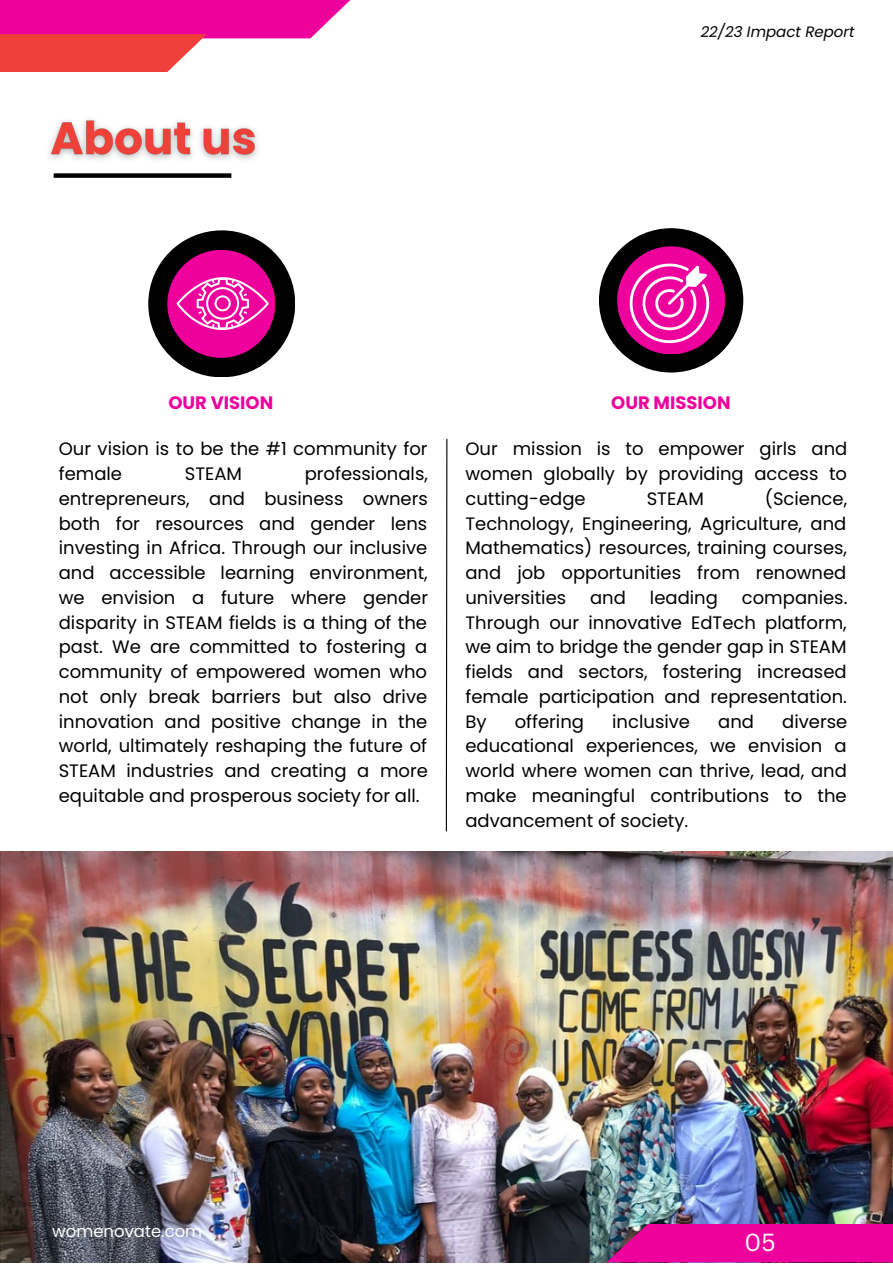
<style>
.page{position:relative;width:893px;height:1264px;background:#fff}
.page>*{position:absolute;margin:0;border:0;box-sizing:border-box;transform-origin:0 0}
.t1{font:24px "Canva Sans";color:#fff}
.t2{font:18px/24.8px "Poppins";color:#000;text-align:justify}
.t3{font:700 18px "Poppins";color:#ed009c}
.t4{font:16.5px "Poppins";color:#fff}
.t5{font:italic 15px "Poppins";color:#000}
</style>
<div class="page">
<div style="left:0;top:0;width:372px;height:38px;background:#ed009c"></div>
<div style="left:0;top:34px;width:207px;height:38px;background:#ef4139"></div>
<img style="left:0;top:851px;width:892px;height:411px">
<svg style="left:606px;top:1223px;width:286px;height:39px;background:#dd0a97"></svg>
<div style="left:599px;top:228px;width:144px;height:144px;background:#000;border-radius:50%"></div>
<div style="left:617px;top:246px;width:108px;height:108px;background:#ed009c;border-radius:50%"></div>
<svg style="left:629px;top:258px;width:89px;height:85px"></svg>
<div style="left:148px;top:230px;width:147px;height:147px;background:#000;border-radius:50%"></div>
<div style="left:167px;top:250px;width:108px;height:108px;background:#ed009c;border-radius:50%"></div>
<svg style="left:177px;top:277px;width:92px;height:53px"></svg>
<svg style="left:445px;top:438px;width:3px;height:394px"></svg>
<img style="left:49px;top:119px;width:209px;height:59px">
<p class="t5" style="left:700px;top:21px;width:155px">22/23 Impact Report</p>
<p class="t3" style="left:168px;top:390px;width:106px">OUR VISION</p>
<p class="t2" style="left:59px;top:437px;width:370px">Our vision is to be the #1 community for female</p>
<p class="t2" style="left:59px;top:461px;width:371px;text-indent:246px">professionals, entrepreneurs, and business owners both for resources and gender lens investing in Africa. Through our inclusive and accessible learning environment, we envision a future where gender disparity in STEAM fields is a thing of the past. We are committed to fostering a community of empowered women who not only break barriers but also drive innovation and positive change in the world, ultimately reshaping the future of STEAM industries and creating a more equitable and prosperous society for all.</p>
<p class="t2" style="left:185px;top:461px;width:59px">STEAM</p>
<p class="t3" style="left:611px;top:390px;width:121px">OUR MISSION</p>
<p class="t2" style="left:465px;top:437px;width:383px">Our mission is to empower girls and women globally by providing access to cutting-edge</p>
<p class="t2" style="left:465px;top:486px;width:383px;text-indent:299px">(Science, Technology, Engineering, Agriculture, and Mathematics) resources, training courses, and job opportunities from renowned universities</p>
<p class="t2" style="left:646px;top:486px;width:59px">STEAM</p>
<p class="t2" style="left:465px;top:585px;width:383px;text-indent:276px">companies.<br>Through our innovative EdTech platform, we aim to bridge the gender gap in STEAM fields and sectors, fostering increased female participation and representation.<br>By</p>
<p class="t2" style="left:590px;top:585px;width:37px">and</p>
<p class="t2" style="left:650px;top:585px;width:69px">leading</p>
<p class="t2" style="left:514px;top:709px;width:71px">offering</p>
<p class="t2" style="left:612px;top:709px;width:79px">inclusive</p>
<p class="t2" style="left:718px;top:709px;width:37px">and</p>
<p class="t2" style="left:465px;top:709px;width:383px;text-indent:317px">diverse educational experiences, we envision a world where women can thrive, lead, and make meaningful contributions to the advancement of society.</p>
<p class="t4" style="left:52px;top:1219px;width:151px">womenovate.com</p>
<p class="t1" style="left:744px;top:1225px;width:32px">05</p>
</div>
